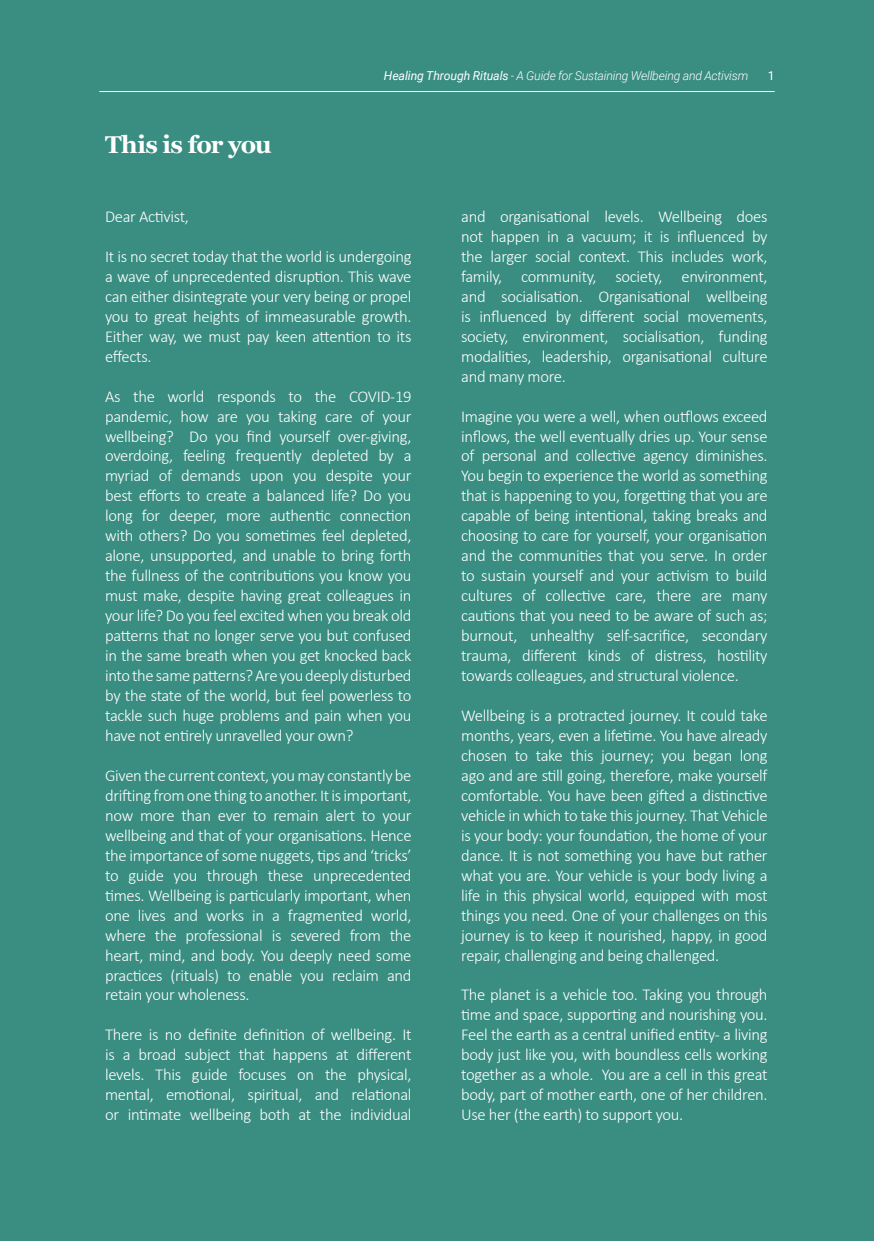
<style>
.page{position:relative;width:874px;height:1241px;background:#fff}
.page>*{position:absolute;margin:0;border:0;box-sizing:border-box;transform-origin:0 0}
.t1{font:700 24.32px "Georgia";letter-spacing:-.035em;color:#fff}
.t2{font:300 16.62px/19.9px "Calibri";letter-spacing:-.02em;color:#fff;text-align:justify}
.t3{font:italic 300 12.25px "Roboto";letter-spacing:-.015em;color:#fff}
.t4{font:12.25px "Roboto";color:#fff}
.s1{font-weight:400}
</style>
<div class="page">
<div style="left:0;top:0;width:873px;height:1240px;background:#398d81"></div>
<hr style="left:99px;top:91px;width:675px;height:1px;background:#fff">
<h1 class="t1" style="left:105px;top:126px;width:168px">This is for you</h1>
<p class="t3" style="left:384px;top:67px;width:366px"><span class="s1">Healing Through Rituals</span> - A Guide for Sustaining Wellbeing and Activism</p>
<p class="t4" style="left:767px;top:67px;width:8px">1</p>
<p class="t2" style="left:105px;top:206px;width:85px">Dear Activist,</p>
<p class="t2" style="left:105px;top:246px;width:308px">It is no secret today that the world is undergoing a wave of unprecedented disruption. This wave can either disintegrate your very being or propel you to great heights of immeasurable growth.<br>Either way, we must pay keen attention to its effects.</p>
<p class="t2" style="left:105px;top:386px;width:308px">As the world responds to the COVID-19 pandemic, how are you taking care of your wellbeing? Do you find yourself over-giving, overdoing, feeling frequently depleted by a myriad of demands upon you despite your best efforts to create a balanced life? Do you long for deeper, more authentic connection with others? Do you sometimes feel depleted, alone, unsupported, and unable to bring forth the fullness of the contributions you know you must make, despite having great colleagues in your life? Do you feel excited when you break old patterns that no longer serve you but confused in the same breath when you get knocked back into the same patterns? Are you deeply disturbed by the state of the world, but feel powerless to tackle such huge problems and pain when you have not entirely unravelled your own?</p>
<p class="t2" style="left:105px;top:765px;width:308px">Given the current context, you may constantly be drifting from one thing to another. It is important, now more than ever to remain alert to your wellbeing and that of your organisations. Hence the importance of some nuggets, tips and ‘tricks’ to guide you through these unprecedented times. Wellbeing is particularly important, when one lives and works in a fragmented world, where the professional is severed from the heart, mind, and body. You deeply need some practices (rituals) to enable you reclaim and retain your wholeness.</p>
<p class="t2" style="left:105px;top:1024px;width:308px">There is no definite definition of wellbeing. It is a broad subject that happens at different levels. This guide focuses on the physical, mental, emotional, spiritual, and relational or intimate wellbeing both at the individual</p>
<p class="t2" style="left:461px;top:206px;width:308px">and organisational levels. Wellbeing does not happen in a vacuum; it is influenced by the larger social context. This includes work, family, community, society, environment, and socialisation. Organisational wellbeing is influenced by different social movements, society, environment, socialisation, funding modalities, leadership, organisational culture and many more.</p>
<p class="t2" style="left:461px;top:406px;width:308px">Imagine you were a well, when outflows exceed inflows, the well eventually dries up. Your sense of personal and collective agency diminishes.<br>You begin to experience the world as something that is happening to you, forgetting that you are capable of being intentional, taking breaks and choosing to care for yourself, your organisation and the communities that you serve. In order to sustain yourself and your activism to build cultures of collective care, there are many cautions that you need to be aware of such as; burnout, unhealthy self-sacrifice, secondary trauma, different kinds of distress, hostility towards colleagues, and structural violence.</p>
<p class="t2" style="left:461px;top:705px;width:308px">Wellbeing is a protracted journey. It could take months, years, even a lifetime. You have already chosen to take this journey; you began long ago and are still going, therefore, make yourself comfortable. You have been gifted a distinctive vehicle in which to take this journey. That Vehicle is your body: your foundation, the home of your dance. It is not something you have but rather what you are. Your vehicle is your body living a life in this physical world, equipped with most things you need. One of your challenges on this journey is to keep it nourished, happy, in good repair, challenging and being challenged.</p>
<p class="t2" style="left:461px;top:984px;width:308px">The planet is a vehicle too. Taking you through time and space, supporting and nourishing you.<br>Feel the earth as a central unified entity- a living body just like you, with boundless cells working together as a whole. You are a cell in this great body, part of mother earth, one of her children.<br>Use her (the earth) to support you.</p>
</div>
